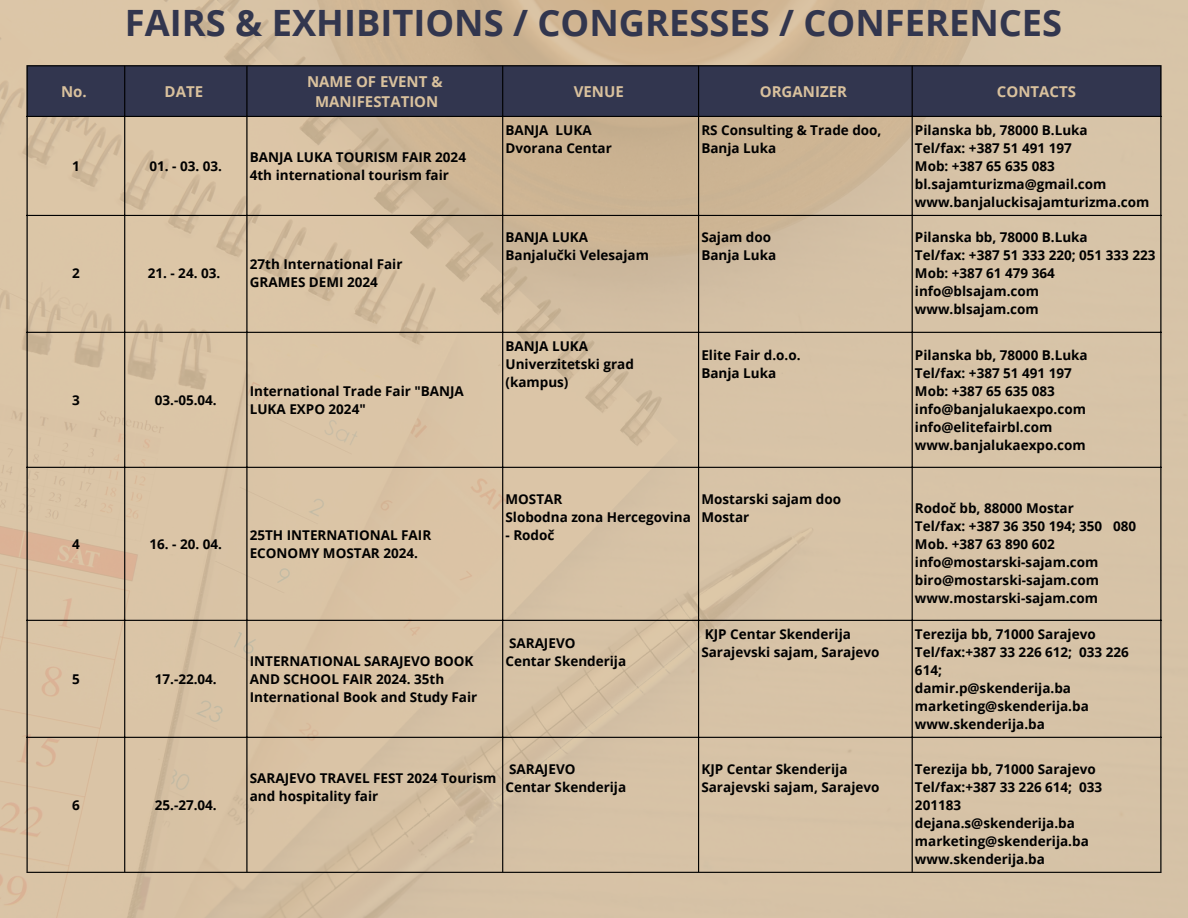
<style>
.page{position:relative;width:1188px;height:918px;background:#fff}
.page>*{position:absolute;margin:0;border:0;box-sizing:border-box;transform-origin:0 0}
.t1{font:700 36.3px "Open Sans";color:#32364e}
.t2{font:700 15px "Open Sans";color:#d9c19d}
.t3{font:700 13.5px/18px "Open Sans";color:#000}
</style>
<div class="page">
<img style="left:0;top:0;width:1188px;height:918px">
<div style="left:28px;top:66px;width:1132px;height:50px;background:#32364f"></div>
<hr style="left:27px;top:66px;width:1px;height:806px;background:#000">
<hr style="left:124px;top:66px;width:1px;height:806px;background:#000">
<hr style="left:246px;top:66px;width:2px;height:806px;background:#000">
<hr style="left:502px;top:66px;width:1px;height:806px;background:#000">
<hr style="left:698px;top:66px;width:1px;height:806px;background:#000">
<hr style="left:912px;top:66px;width:1px;height:806px;background:#000">
<hr style="left:1160px;top:66px;width:1px;height:806px;background:#000">
<hr style="left:27px;top:65px;width:1134px;height:1px;background:#000">
<hr style="left:27px;top:116px;width:1134px;height:1px;background:#000">
<hr style="left:27px;top:215px;width:1134px;height:1px;background:#000">
<hr style="left:27px;top:332px;width:1134px;height:1px;background:#000">
<hr style="left:27px;top:467px;width:1134px;height:1px;background:#000">
<hr style="left:27px;top:620px;width:1134px;height:1px;background:#000">
<hr style="left:27px;top:737px;width:1134px;height:1px;background:#000">
<hr style="left:27px;top:872px;width:1134px;height:1px;background:#000">
<p class="t1" style="left:125px;top:-3px;width:939px">FAIRS &amp; EXHIBITIONS / CONGRESSES / CONFERENCES</p>
<p class="t2" style="left:61px;top:81px;width:27px">No.</p>
<h1 class="t2" style="left:165px;top:81px;width:40px">DATE</h1>
<p class="t3" style="left:72px;top:157px;width:9px">1</p>
<p class="t3" style="left:150px;top:157px;width:74px">01. - 03. 03.</p>
<p class="t2" style="left:307px;top:71px;width:137px">NAME OF EVENT &amp;</p>
<p class="t2" style="left:315px;top:91px;width:125px">MANIFESTATION</p>
<p class="t3" style="left:250px;top:148px;width:218px">BANJA LUKA TOURISM FAIR 2024</p>
<p class="t3" style="left:250px;top:166px;width:201px">4th international tourism fair</p>
<p class="t3" style="left:72px;top:264px;width:9px">2</p>
<p class="t3" style="left:148px;top:264px;width:74px">21. - 24. 03.</p>
<p class="t3" style="left:250px;top:255px;width:154px">27th International Fair</p>
<p class="t3" style="left:250px;top:273px;width:130px">GRAMES DEMI 2024</p>
<p class="t3" style="left:72px;top:391px;width:9px">3</p>
<p class="t3" style="left:155px;top:391px;width:64px">03.-05.04.</p>
<p class="t3" style="left:250px;top:382px;width:216px">International Trade Fair "BANJA<br>LUKA EXPO 2024"</p>
<p class="t2" style="left:574px;top:81px;width:52px">VENUE</p>
<p class="t2" style="left:760px;top:81px;width:89px">ORGANIZER</p>
<p class="t2" style="left:997px;top:81px;width:81px">CONTACTS</p>
<p class="t3" style="left:506px;top:121px;width:88px">BANJA LUKA</p>
<p class="t3" style="left:506px;top:139px;width:108px">Dvorana Centar</p>
<p class="t3" style="left:506px;top:228px;width:84px">BANJA LUKA</p>
<p class="t3" style="left:506px;top:246px;width:145px">Banjalučki Velesajam</p>
<p class="t3" style="left:506px;top:337px;width:84px">BANJA LUKA</p>
<p class="t3" style="left:506px;top:355px;width:130px">Univerzitetski grad (kampus)</p>
<p class="t3" style="left:701px;top:121px;width:182px">RS Consulting &amp; Trade doo,</p>
<p class="t3" style="left:701px;top:139px;width:76px">Banja Luka</p>
<p class="t3" style="left:915px;top:121px;width:174px">Pilanska bb, 78000 B.Luka</p>
<p class="t3" style="left:915px;top:139px;width:158px">Tel/fax: +387 51 491 197</p>
<p class="t3" style="left:915px;top:157px;width:141px">Mob: +387 65 635 083</p>
<p class="t3" style="left:915px;top:175px;width:193px">bl.sajamturizma@gmail.com</p>
<p class="t3" style="left:915px;top:193px;width:236px">www.banjaluckisajamturizma.com</p>
<p class="t3" style="left:701px;top:228px;width:71px">Sajam doo</p>
<p class="t3" style="left:701px;top:246px;width:76px">Banja Luka</p>
<p class="t3" style="left:915px;top:228px;width:174px">Pilanska bb, 78000 B.Luka</p>
<p class="t3" style="left:915px;top:246px;width:242px">Tel/fax: +387 51 333 220; 051 333 223</p>
<p class="t3" style="left:915px;top:264px;width:141px">Mob: +387 61 479 364</p>
<p class="t3" style="left:915px;top:282px;width:126px">info@blsajam.com</p>
<p class="t3" style="left:915px;top:300px;width:125px">www.blsajam.com</p>
<p class="t3" style="left:701px;top:346px;width:101px">Elite Fair d.o.o.</p>
<p class="t3" style="left:701px;top:364px;width:76px">Banja Luka</p>
<p class="t3" style="left:915px;top:346px;width:174px">Pilanska bb, 78000 B.Luka</p>
<p class="t3" style="left:915px;top:364px;width:158px">Tel/fax: +387 51 491 197</p>
<p class="t3" style="left:915px;top:382px;width:141px">Mob: +387 65 635 083</p>
<p class="t3" style="left:915px;top:400px;width:173px">info@banjalukaexpo.com</p>
<p class="t3" style="left:915px;top:418px;width:139px">info@elitefairbl.com</p>
<p class="t3" style="left:915px;top:436px;width:172px">www.banjalukaexpo.com</p>
<p class="t3" style="left:72px;top:535px;width:9px">4</p>
<p class="t3" style="left:150px;top:535px;width:74px">16. - 20. 04.</p>
<p class="t3" style="left:250px;top:526px;width:183px">25TH INTERNATIONAL FAIR<br>ECONOMY MOSTAR 2024.</p>
<p class="t3" style="left:72px;top:670px;width:9px">5</p>
<p class="t3" style="left:155px;top:670px;width:64px">17.-22.04.</p>
<p class="t3" style="left:250px;top:652px;width:229px">INTERNATIONAL SARAJEVO BOOK<br>AND SCHOOL FAIR 2024. 35th<br>International Book and Study Fair</p>
<p class="t3" style="left:506px;top:490px;width:58px">MOSTAR</p>
<p class="t3" style="left:506px;top:508px;width:187px">Slobodna zona Hercegovina</p>
<p class="t3" style="left:506px;top:526px;width:50px">- Rodoč</p>
<p class="t3" style="left:509px;top:634px;width:68px">SARAJEVO</p>
<p class="t3" style="left:506px;top:652px;width:122px">Centar Skenderija</p>
<p class="t3" style="left:701px;top:490px;width:141px">Mostarski sajam doo</p>
<p class="t3" style="left:701px;top:508px;width:49px">Mostar</p>
<p class="t3" style="left:915px;top:499px;width:160px">Rodoč bb, 88000 Mostar</p>
<p class="t3" style="left:915px;top:517px;width:223px">Tel/fax: +387 36 350 194; 350 080</p>
<p class="t3" style="left:915px;top:535px;width:141px">Mob. +387 63 890 602</p>
<p class="t3" style="left:915px;top:553px;width:185px">info@mostarski-sajam.com</p>
<p class="t3" style="left:915px;top:571px;width:185px">biro@mostarski-sajam.com</p>
<p class="t3" style="left:915px;top:589px;width:185px">www.mostarski-sajam.com</p>
<p class="t3" style="left:701px;top:625px;width:180px">KJP Centar Skenderija<br>Sarajevski sajam, Sarajevo</p>
<p class="t3" style="left:915px;top:625px;width:182px">Terezija bb, 71000 Sarajevo</p>
<p class="t3" style="left:915px;top:643px;width:215px">Tel/fax:+387 33 226 612; 033 226<br>614;</p>
<p class="t3" style="left:915px;top:679px;width:158px">damir.p@skenderija.ba</p>
<p class="t3" style="left:915px;top:697px;width:175px">marketing@skenderija.ba</p>
<p class="t3" style="left:915px;top:715px;width:131px">www.skenderija.ba</p>
<p class="t3" style="left:72px;top:796px;width:9px">6</p>
<p class="t3" style="left:155px;top:796px;width:64px">25.-27.04.</p>
<p class="t3" style="left:250px;top:769px;width:248px">SARAJEVO TRAVEL FEST 2024 Tourism and hospitality fair</p>
<p class="t3" style="left:509px;top:760px;width:68px">SARAJEVO</p>
<p class="t3" style="left:506px;top:778px;width:122px">Centar Skenderija</p>
<p class="t3" style="left:701px;top:760px;width:180px">KJP Centar Skenderija<br>Sarajevski sajam, Sarajevo</p>
<p class="t3" style="left:915px;top:760px;width:182px">Terezija bb, 71000 Sarajevo</p>
<p class="t3" style="left:915px;top:778px;width:189px">Tel/fax:+387 33 226 614; 033<br>201183</p>
<p class="t3" style="left:915px;top:814px;width:161px">dejana.s@skenderija.ba</p>
<p class="t3" style="left:915px;top:832px;width:175px">marketing@skenderija.ba</p>
<p class="t3" style="left:915px;top:850px;width:131px">www.skenderija.ba</p>
</div>
